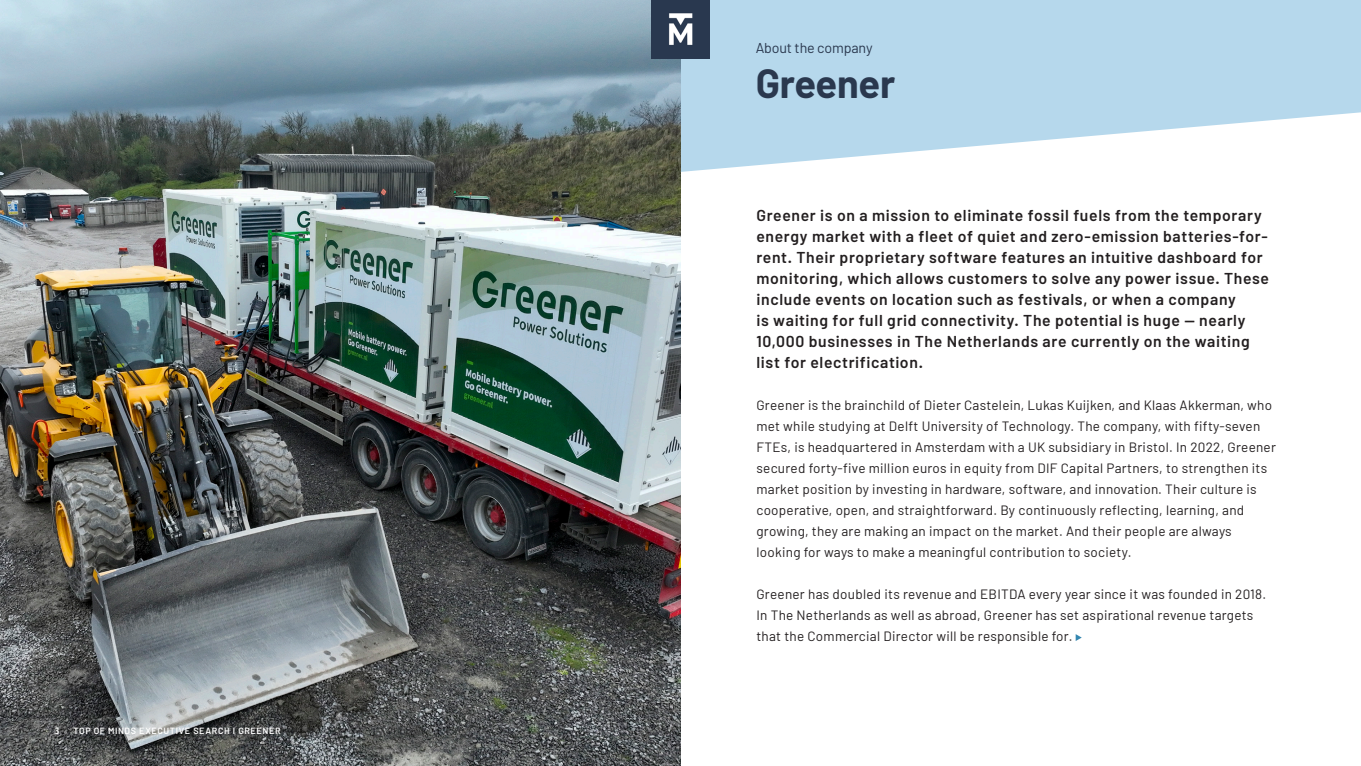
<style>
.page{position:relative;width:1361px;height:766px;background:#fff}
.page>*{position:absolute;margin:0;border:0;box-sizing:border-box;transform-origin:0 0}
.Page_header_kopie{font:700 39.75px "Barlow";letter-spacing:-.005em;color:#2a384e}
.t1{font:600 15.75px/21px "Barlow";letter-spacing:.04em;color:#231f20}
.t2{font:14.25px "Barlow";letter-spacing:-.01em;color:#2a384e}
.t3{font:13.5px/21px "Barlow";letter-spacing:.02em;color:#231f20}
.t4{font:600 9px "Barlow";letter-spacing:.07em;color:#fff}
.t5{font:700 condensed 9px "Open Sans";color:#fff}
</style>
<div class="page">
<svg style="left:680px;top:0;width:681px;height:231px;fill:#b6d8ec"></svg>
<img style="left:0;top:0;width:680px;height:765px">
<img style="left:651px;top:0;width:58px;height:58px">
<svg style="left:1075px;top:634px;width:6px;height:6px"></svg>
<p class="t5" style="left:55px;top:724px;width:6px">3</p>
<p class="t4" style="left:73px;top:725px;width:209px">TOP OF MINDS EXECUTIVE SEARCH I GREENER</p>
<p class="t2" style="left:755px;top:37px;width:118px">About the company</p>
<p class="Page_header_kopie" style="left:755px;top:54px;width:141px">Greener</p>
<p class="t1" style="left:756px;top:204px;width:514px">Greener is on a mission to eliminate fossil fuels from the temporary energy market with a fleet of quiet and zero-emission batteries-for&shy;rent. Their proprietary software features an intuitive dashboard for monitoring, which allows customers to solve any power issue. These include events on location such as festivals, or when a company<br>is waiting for full grid connectivity. The potential is huge — nearly 10,000 businesses in The Netherlands are currently on the waiting list for electrification.</p>
<p class="t3" style="left:756px;top:393px;width:521px">Greener is the brainchild of Dieter Castelein, Lukas Kuijken, and Klaas Akkerman, who met while studying at Delft University of Technology. The company, with fifty-seven FTEs, is headquartered in Amsterdam with a UK subsidiary in Bristol. In 2022, Greener secured forty-five million euros in equity from DIF Capital Partners, to strengthen its market position by investing in hardware, software, and innovation. Their culture is cooperative, open, and straightforward. By continuously reflecting, learning, and growing, they are making an impact on the market. And their people are always looking for ways to make a meaningful contribution to society.</p>
<p class="t3" style="left:756px;top:582px;width:511px">Greener has doubled its revenue and EBITDA every year since it was founded in 2018.<br>In The Netherlands as well as abroad, Greener has set aspirational revenue targets that the Commercial Director will be responsible for.</p>
</div>
